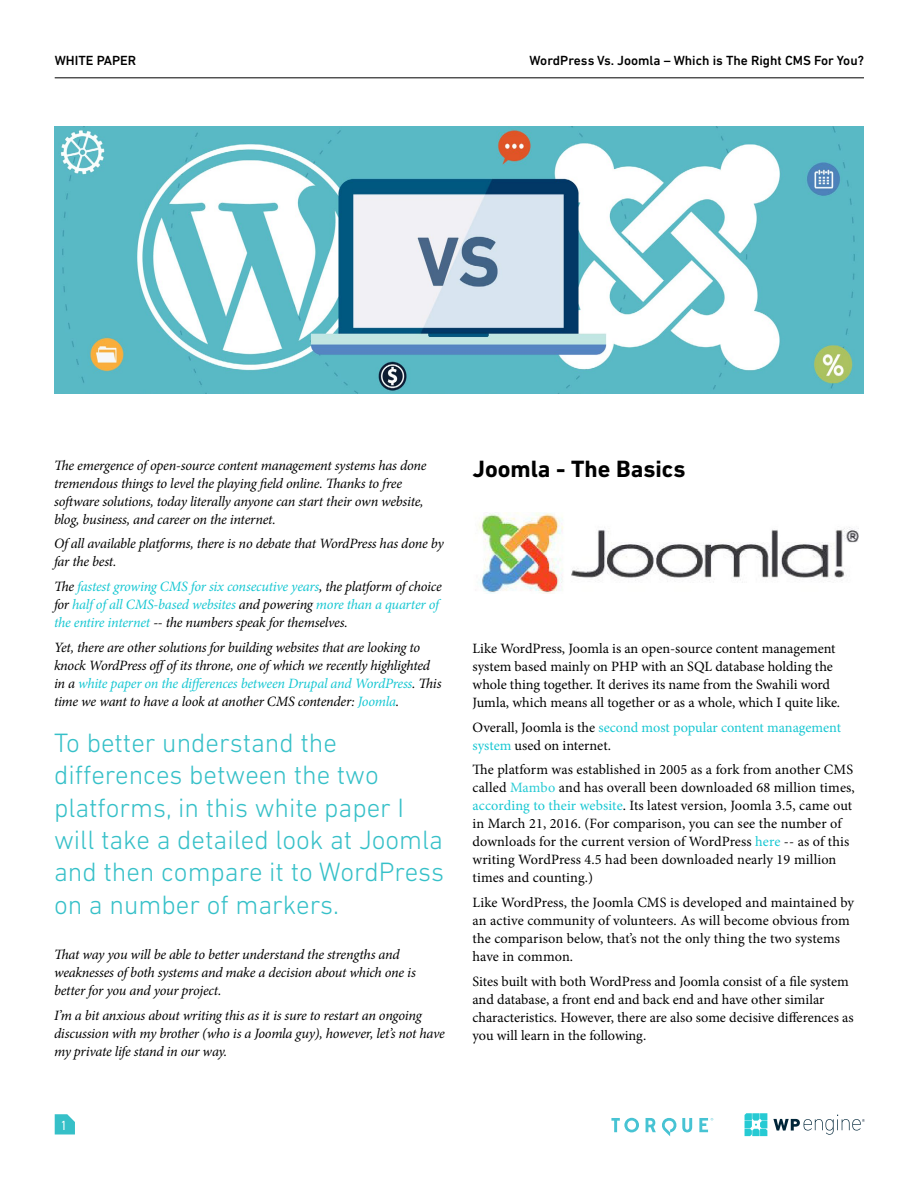
<style>
.page{position:relative;width:918px;height:1188px;background:#fff}
.page>*{position:absolute;margin:0;border:0;box-sizing:border-box;transform-origin:0 0}
.t1{font:300 27px/32.4px "DIN Next LT Pro";color:#36c0c8}
.t2{font:700 24px "DIN Next LT Pro";color:#000}
.t3{font:14.25px/18px "Minion Pro";color:#000}
.t4{font:italic 14.25px/18px "Minion Pro";letter-spacing:-.02em;color:#000}
.t5{font:italic 14.25px/18px "Minion Pro";letter-spacing:-.02em;color:#17c7d2}
.t6{font:14.25px/18px "Minion Pro";letter-spacing:-.005em;color:#17c7d2}
.t7{font:500 13.5px "DIN Next LT Pro";color:#000}
.t8{font:condensed 13.5px "DIN Next LT Pro";color:#fff}
.s1{color:#000}
.s2{color:#17c7d2}
.s3{color:#26cad3}
</style>
<div class="page">
<svg style="left:55px;top:1114px;width:20px;height:20px"></svg>
<svg style="left:745px;top:1113px;width:22px;height:23px"></svg>
<svg style="left:773px;top:1115px;width:92px;height:20px"></svg>
<hr style="left:55px;top:78px;width:809px;height:1px;background:#000">
<svg style="left:611px;top:1118px;width:28px;height:14px"></svg>
<svg style="left:646px;top:1118px;width:46px;height:18px"></svg>
<svg style="left:699px;top:1118px;width:14px;height:14px"></svg>
<img style="left:54px;top:127px;width:810px;height:266px">
<img style="left:478px;top:513px;width:381px;height:81px">
<p class="t7" style="left:55px;top:52px;width:83px">WHITE PAPER</p>
<p class="t7" style="left:530px;top:52px;width:336px">WordPress Vs. Joomla – Which is The Right CMS For You?</p>
<p class="t4" style="left:54px;top:456px;width:374px">The emergence of open-source content management systems has done tremendous things to level the playing field online. Thanks to free software solutions, today literally anyone can start their own website, blog, business, and career on the internet.</p>
<p class="t4" style="left:54px;top:535px;width:391px">Of all available platforms, there is no debate that WordPress has done by far the best.</p>
<p class="t5" style="left:54px;top:578px;width:389px"><span class="s1">The</span> fastest growing CMS for six consecutive years<span class="s1">, the platform of choice for</span> half of all CMS-based websites <span class="s1">and powering</span> more than a quarter of the entire internet <span class="s1">-- the numbers speak for themselves.</span></p>
<p class="t4" style="left:54px;top:638px;width:389px">Yet, there are other solutions for building websites that are looking to knock WordPress offof its throne, one of which we recently highlighted in a <span class="s2">white paper on the differences between Drupal and WordPress</span>. This time we want to have a look at another CMS contender: <span class="s2">Joomla</span>.</p>
<h1 class="t1" style="left:54px;top:726px;width:392px">To better understand the differences between the two platforms, in this white paper I will take a detailed look at Joomla and then compare it to WordPress on a number of markers.</h1>
<p class="t4" style="left:54px;top:945px;width:363px">That way you will be able to better understand the strengths and weaknesses of both systems and make a decision about which one is better for you and your project.</p>
<p class="t4" style="left:54px;top:1006px;width:392px">I’m a bit anxious about writing this as it is sure to restart an ongoing discussion with my brother (who is a Joomla guy), however, let’s not have my private life stand in our way.</p>
<p class="t8" style="left:61px;top:1117px;width:7px">1</p>
<h2 class="t2" style="left:472px;top:455px;width:215px">Joomla - The Basics</h2>
<p class="t3" style="left:472px;top:639px;width:369px">Like WordPress, Joomla is an open-source content management system based mainly on PHP with an SQL database holding the whole thing together. It derives its name from the Swahili word Jumla, which means all together or as a whole, which I quite like.</p>
<p class="t6" style="left:472px;top:718px;width:370px"><span class="s1">Overall, Joomla is the</span> second most popular content management system <span class="s1">used on internet.</span></p>
<p class="t3" style="left:472px;top:761px;width:384px">The platform was established in 2005 as a fork from another CMS called <span class="s3">Mambo</span> and has overall been downloaded 68 million times, <span class="s2">according to their website</span>. Its latest version, Joomla 3.5, came out in March 21, 2016. (For comparison, you can see the number of downloads for the current version of WordPress <span class="s2">here</span> -- as of this writing WordPress 4.5 had been downloaded nearly 19 million times and counting.)</p>
<p class="t3" style="left:472px;top:894px;width:383px">Like WordPress, the Joomla CMS is developed and maintained by an active community of volunteers. As will become obvious from the comparison below, that’s not the only thing the two systems have in common.</p>
<p class="t3" style="left:472px;top:972px;width:383px">Sites built with both WordPress and Joomla consist of a file system and database, a front end and back end and have other similar characteristics. However, there are also some decisive differences as you will learn in the following.</p>
</div>
